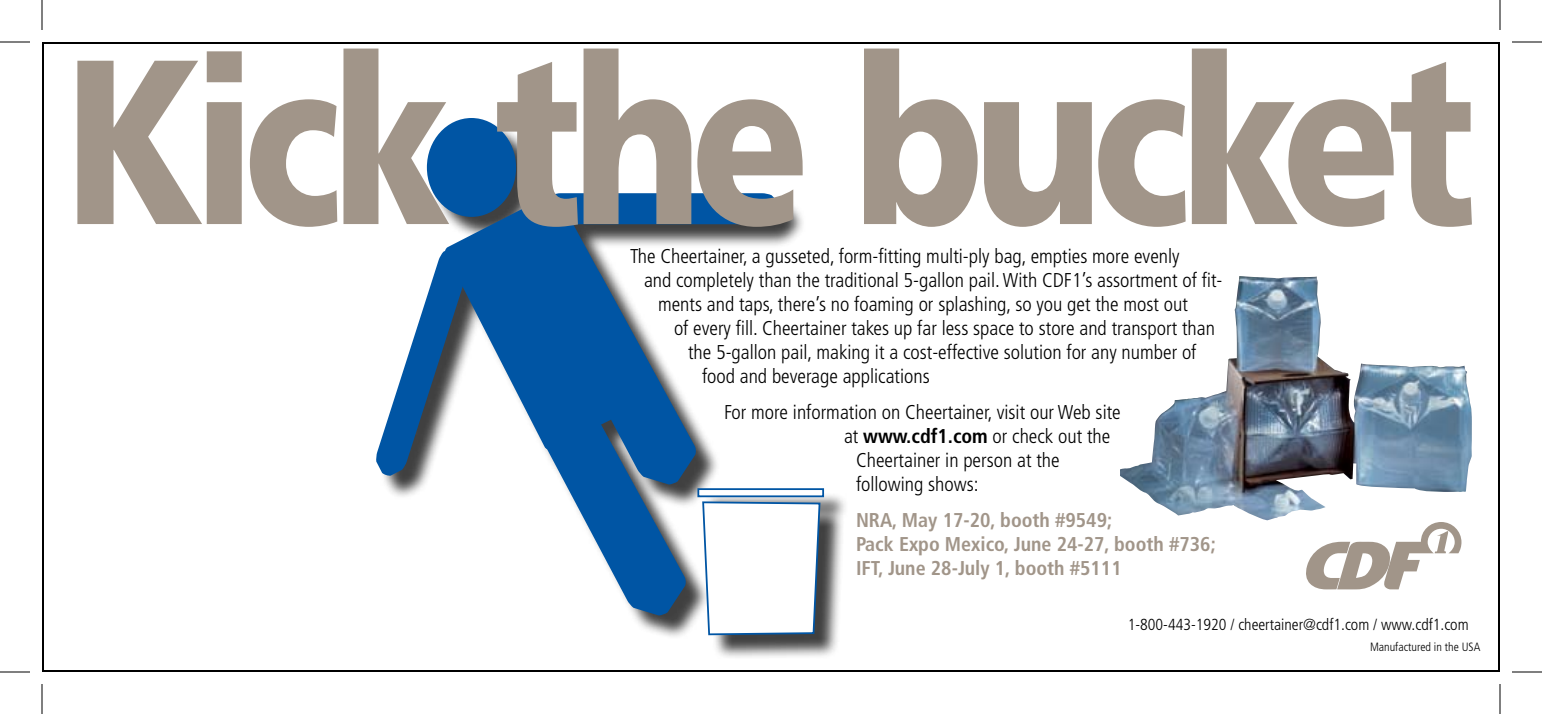
<style>
.page{position:relative;width:1542px;height:714px;background:#fff}
.page>*{position:absolute;margin:0;border:0;box-sizing:border-box;transform-origin:0 0}
.t1{font:900 234px "Frutiger";letter-spacing:-.055em;color:#a19589;scale:.83 1}
.t2{font:300 condensed 20px "Frutiger";color:#000}
.t3{font:700 condensed 20px/24px "Frutiger";color:#a19589}
.t4{font:300 condensed 16px "Frutiger";color:#000}
.t5{font:300 condensed 12px "Frutiger";color:#000}
.s1{font-weight:700}
</style>
<div class="page">
<svg style="left:1306px;top:522px;width:155px;height:67px"></svg>
<img style="left:1120px;top:280px;width:348px;height:240px">
<div style="left:379px;top:121px;width:484px;height:551px;background:#000;opacity:.75"></div>
<div style="left:427px;top:118px;width:89px;height:99px;background:#0055a4;border-radius:50%"></div>
<svg style="left:444px;top:193px;width:220px;height:257px;fill:#0055a4"></svg>
<div style="left:541px;top:193px;width:241px;height:31px;background:#0055a4"></div>
<svg style="left:376px;top:246px;width:93px;height:230px"></svg>
<svg style="left:537px;top:264px;width:284px;height:372px"></svg>
<div style="left:698px;top:489px;width:125px;height:7px;background:#fff"></div>
<div style="left:697px;top:488px;width:127px;height:9px;border:2px solid #0055a4"></div>
<hr style="left:0;top:42px;width:30px;height:1px;background:#000">
<hr style="left:1512px;top:42px;width:30px;height:1px;background:#000">
<hr style="left:0;top:672px;width:30px;height:1px;background:#000">
<hr style="left:1512px;top:672px;width:30px;height:1px;background:#000">
<hr style="left:42px;top:0;width:1px;height:30px;background:#000">
<hr style="left:42px;top:684px;width:1px;height:30px;background:#000">
<hr style="left:1500px;top:0;width:1px;height:30px;background:#000">
<hr style="left:1500px;top:684px;width:1px;height:30px;background:#000">
<h1 class="t1" style="left:65px;top:1px;width:1701px">Kick the bucket</h1>
<p class="t2" style="left:630px;top:245px;width:551px">The Cheertainer, a gusseted, form-fitting multi-ply bag, empties more evenly</p>
<p class="t2" style="left:644px;top:269px;width:580px">and completely than the traditional 5-gallon pail. With CDF1’s assortment of fit-</p>
<p class="t2" style="left:658px;top:293px;width:532px">ments and taps, there’s no foaming or splashing, so you get the most out</p>
<p class="t2" style="left:674px;top:317px;width:543px">of every fill. Cheertainer takes up far less space to store and transport than</p>
<p class="t2" style="left:688px;top:341px;width:510px">the 5-gallon pail, making it a cost-effective solution for any number of</p>
<p class="t2" style="left:702px;top:365px;width:229px">food and beverage applications</p>
<p class="t2" style="left:724px;top:401px;width:398px">For more information on Cheertainer, visit our Web site</p>
<p class="t2" style="left:844px;top:425px;width:268px">at <span class="s1">www.cdf1.com</span> or check out the</p>
<p class="t2" style="left:856px;top:449px;width:205px">Cheertainer in person at the</p>
<p class="t2" style="left:856px;top:473px;width:124px">following shows:</p>
<p class="t3" style="left:856px;top:508px;width:361px">NRA, May 17-20, booth #9549;<br>Pack Expo Mexico, June 24-27, booth #736;<br>IFT, June 28-July 1, booth #5111</p>
<p class="t4" style="left:1128px;top:615px;width:342px">1-800-443-1920 / cheertainer@cdf1.com / www.cdf1.com</p>
<p class="t5" style="left:1370px;top:640px;width:112px">Manufactured in the USA</p>
</div>
